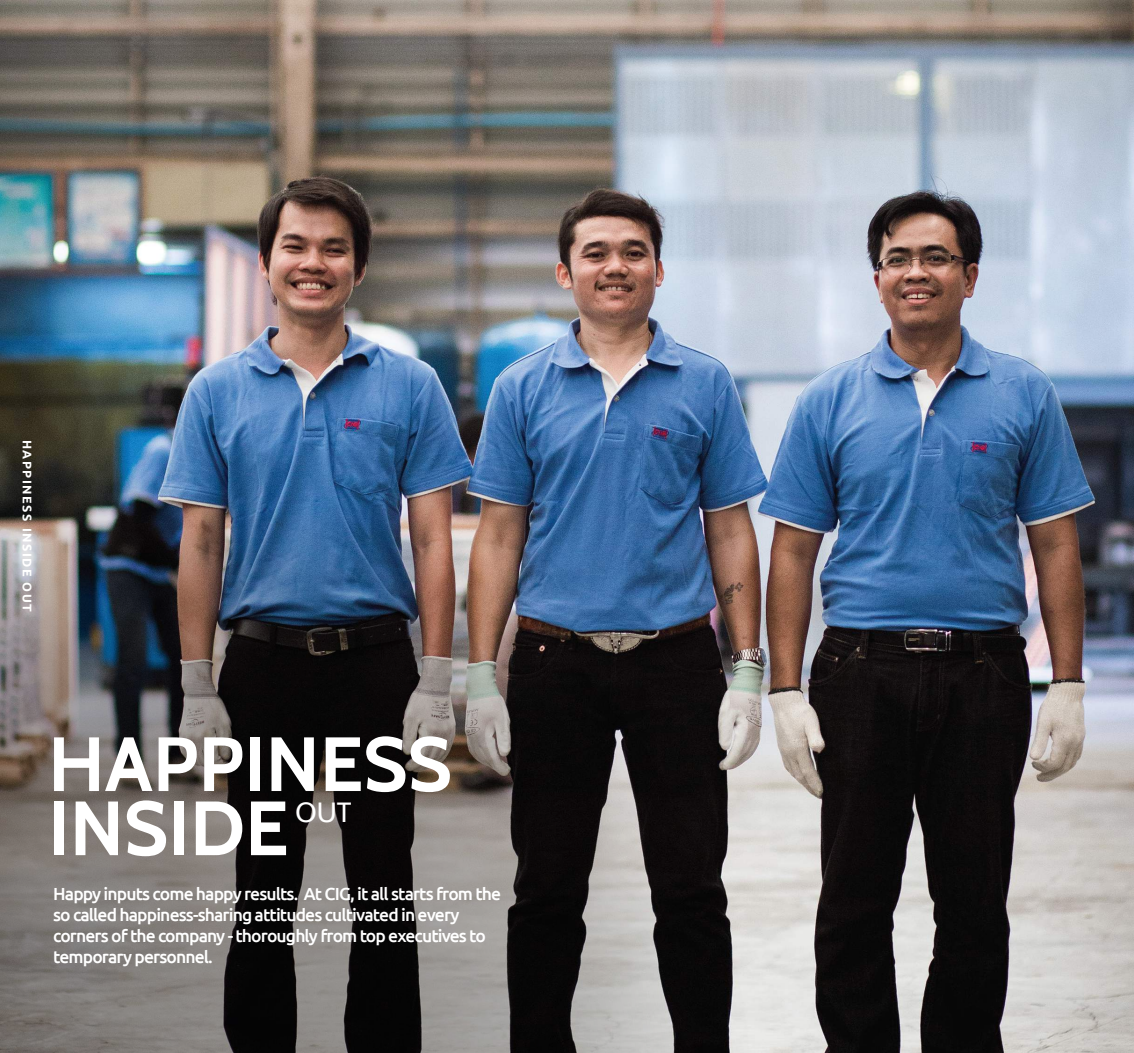
<style>
.page{position:relative;width:1134px;height:1053px;background:#fff}
.page>*{position:absolute;margin:0;border:0;box-sizing:border-box;transform-origin:0 0}
.t1{font:700 76.62px/64.1px "Cabin";color:#fff}
.t2{font:27.62px "Cabin";color:#fff}
.t3{font:500 17.5px/21px "Ubuntu";letter-spacing:-.05em;color:#fff}
.t4{font:700 12.5px "Ubuntu";letter-spacing:.12em;color:#fff}
</style>
<div class="page">
<img style="left:0;top:0;width:1134px;height:1052px">
<img style="left:0;top:469px;width:752px;height:583px">
<p class="t4" style="left:35px;top:439px;width:174px;rotate:90deg">HAPPINESS INSIDE OUT</p>
<h1 class="t1" style="left:48px;top:731px;width:405px">HAPPINESS<br>INSIDE</h1>
<h2 class="t2" style="left:295px;top:795px;width:57px">OUT</h2>
<p class="t3" style="left:53px;top:882px;width:449px">Happy inputs come happy results. At CIG, it all starts from the so called happiness-sharing attitudes cultivated in every corners of the company - thoroughly from top executives to temporary personnel.</p>
</div>
